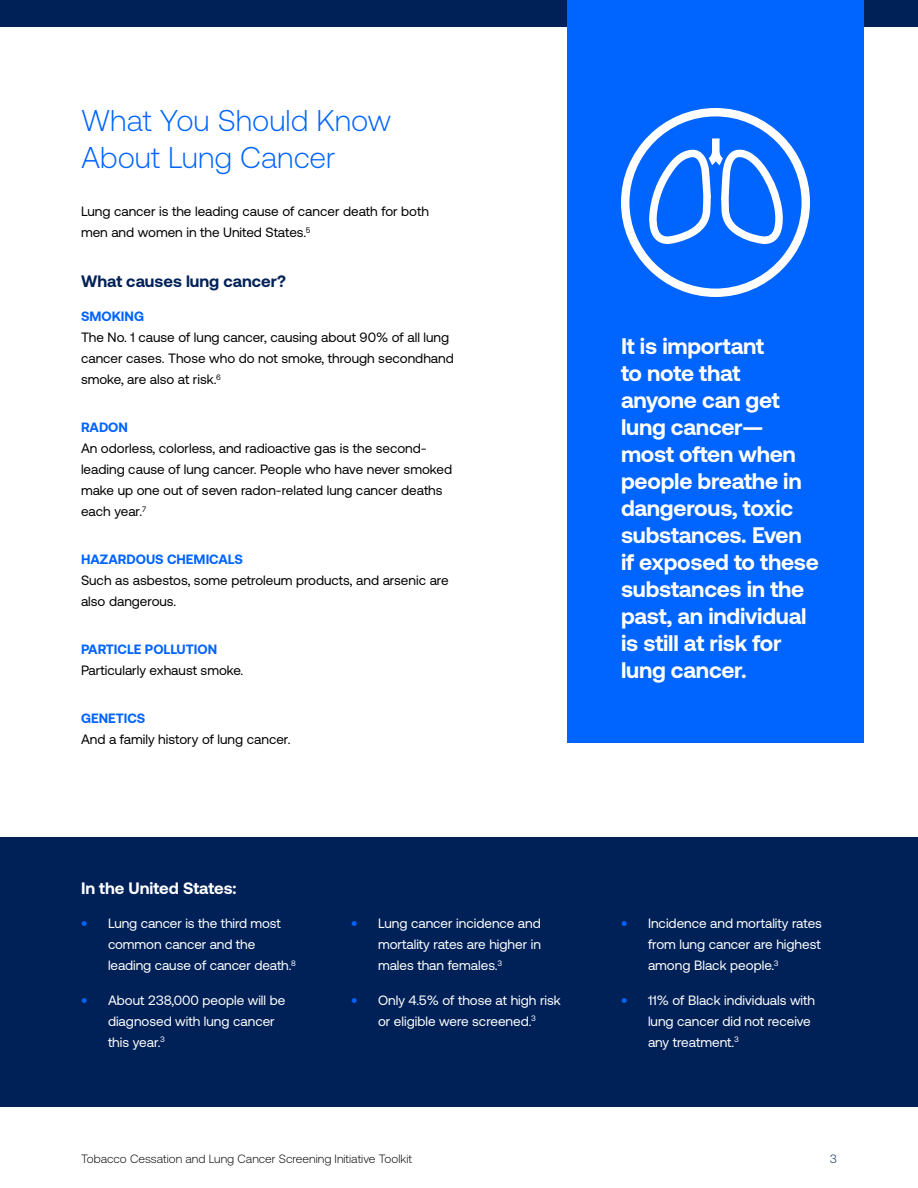
<style>
.page{position:relative;width:918px;height:1188px;background:#fff}
.page>*{position:absolute;margin:0;border:0;box-sizing:border-box;transform-origin:0 0}
.t1{font:300 30px/37.5px "Aeonik";color:#0064ff}
.t2{font:700 22.5px/27px "Aeonik";letter-spacing:-.01em;color:#fff}
.t3{font:700 16.5px "Aeonik";color:#002158}
.t4{font:700 16.5px "Aeonik";color:#fff}
.t5{font:13.5px/21px "Aeonik";color:#000}
.t6{font:13.5px/21px "Aeonik";color:#fff}
.t7{font:700 13.5px "Aeonik";color:#0064ff}
.t8{font:300 12px "Aeonik";color:#000}
.t9{font:300 12px "Aeonik";color:#002158}
.s1{font-weight:900;color:#0064ff}
</style>
<div class="page">
<div style="left:0;top:0;width:918px;height:27px;background:#002158"></div>
<div style="left:0;top:837px;width:918px;height:270px;background:#002158"></div>
<div style="left:567px;top:0;width:297px;height:742px;background:#0064ff"></div>
<svg style="left:621px;top:108px;width:189px;height:189px"></svg>
<h1 class="t1" style="left:81px;top:101px;width:312px">What You Should Know<br>About Lung Cancer</h1>
<p class="t5" style="left:81px;top:201px;width:349px">Lung cancer is the leading cause of cancer death for both men and women in the United States.<sup>5</sup></p>
<p class="t3" style="left:81px;top:271px;width:206px">What causes lung cancer?</p>
<p class="t7" style="left:81px;top:309px;width:65px">SMOKING</p>
<p class="t5" style="left:81px;top:327px;width:374px">The No. 1 cause of lung cancer, causing about 90% of all lung cancer cases. Those who do not smoke, through secondhand smoke, are also at risk.<sup>6</sup></p>
<p class="t7" style="left:81px;top:420px;width:48px">RADON</p>
<p class="t5" style="left:81px;top:438px;width:373px">An odorless, colorless, and radioactive gas is the second&shy;leading cause of lung cancer. People who have never smoked make up one out of seven radon-related lung cancer deaths each year.<sup>7</sup></p>
<p class="t7" style="left:81px;top:552px;width:163px">HAZARDOUS CHEMICALS</p>
<p class="t5" style="left:81px;top:570px;width:369px">Such as asbestos, some petroleum products, and arsenic are also dangerous.</p>
<p class="t7" style="left:81px;top:642px;width:138px">PARTICLE POLLUTION</p>
<p class="t5" style="left:81px;top:660px;width:164px">Particularly exhaust smoke.</p>
<p class="t7" style="left:81px;top:711px;width:66px">GENETICS</p>
<p class="t5" style="left:81px;top:729px;width:211px">And a family history of lung cancer.</p>
<p class="t4" style="left:81px;top:878px;width:157px">In the United States:</p>
<p class="t6" style="left:108px;top:913px;width:189px;text-indent:-27px"><span class="s1">•</span> Lung cancer is the third most common cancer and the leading cause of cancer death.<sup>8</sup></p>
<p class="t6" style="left:108px;top:989px;width:179px;text-indent:-27px"><span class="s1">•</span> About 238,000 people will be diagnosed with lung cancer this year.<sup>3</sup></p>
<p class="t6" style="left:378px;top:913px;width:165px;text-align:justify;text-indent:-27px"><span class="s1">•</span> Lung cancer incidence and mortality rates are higher in males than females.<sup>3</sup></p>
<p class="t6" style="left:351px;top:989px;width:211px;text-align:center"><span class="s1">•</span> Only 4.5% of those at high risk or eligible were screened.<sup>3</sup></p>
<h2 class="t2" style="left:621px;top:333px;width:199px">It is important<br>to note that anyone can get lung cancer— most often when people breathe in dangerous, toxic substances. Even if exposed to these substances in the past, an individual is still at risk for lung cancer.</h2>
<p class="t6" style="left:648px;top:913px;width:175px;text-align:justify;text-indent:-27px"><span class="s1">•</span> Incidence and mortality rates from lung cancer are highest among Black people.<sup>3</sup></p>
<p class="t6" style="left:648px;top:989px;width:169px;text-indent:-27px"><span class="s1">•</span> 11% of Black individuals with lung cancer did not receive any treatment.<sup>3</sup></p>
<p class="t8" style="left:81px;top:1152px;width:333px">Tobacco Cessation and Lung Cancer Screening Initiative Toolkit</p>
<p class="t9" style="left:830px;top:1152px;width:9px">3</p>
</div>
